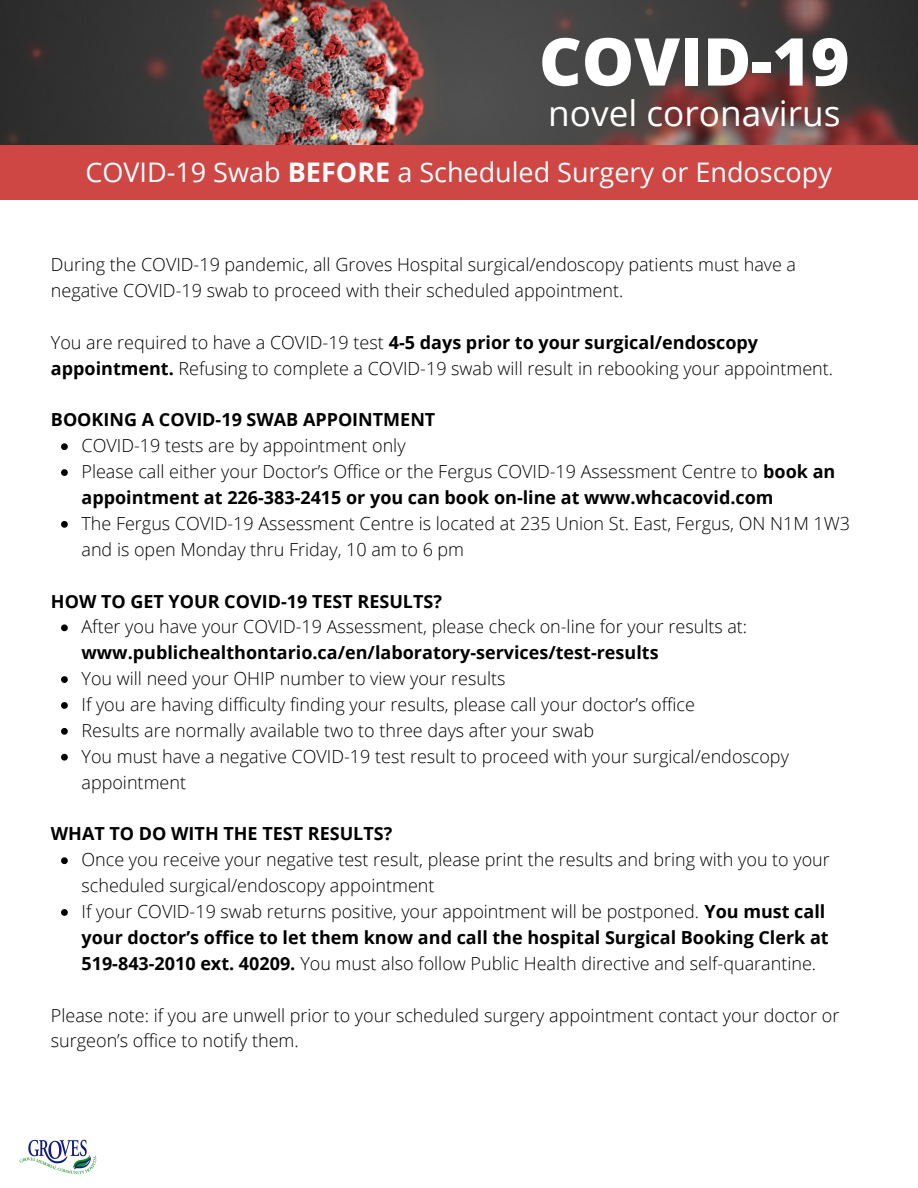
<style>
.page{position:relative;width:918px;height:1188px;background:#fff}
.page>*{position:absolute;margin:0;border:0;box-sizing:border-box;transform-origin:0 0}
.t1{font:800 66px "Open Sans";color:#fff}
.t2{font:35.25px "Open Sans";color:#fff}
.t3{font:27px "Open Sans";color:#fff}
.t4{font:300 18px/25.8px "Open Sans";color:#000}
.t5{font:700 18px "Open Sans";color:#000}
.s1{font-weight:700}
</style>
<div class="page">
<img style="left:0;top:0;width:918px;height:145px">
<div style="left:0;top:145px;width:918px;height:54px;background:#cf4744"></div>
<svg style="left:61px;top:443px;width:7px;height:7px"></svg>
<svg style="left:61px;top:469px;width:7px;height:7px"></svg>
<svg style="left:61px;top:521px;width:7px;height:7px"></svg>
<svg style="left:61px;top:624px;width:7px;height:7px"></svg>
<svg style="left:61px;top:676px;width:7px;height:7px"></svg>
<svg style="left:61px;top:702px;width:7px;height:7px"></svg>
<svg style="left:61px;top:728px;width:7px;height:7px"></svg>
<svg style="left:61px;top:754px;width:7px;height:7px"></svg>
<svg style="left:61px;top:857px;width:7px;height:7px"></svg>
<svg style="left:61px;top:909px;width:7px;height:7px"></svg>
<img style="left:19px;top:1139px;width:78px;height:36px">
<p class="t1" style="left:539px;top:15px;width:312px">COVID-19</p>
<p class="t2" style="left:548px;top:89px;width:294px">novel coronavirus</p>
<p class="t3" style="left:86px;top:154px;width:748px">COVID-19 Swab <span class="s1">BEFORE</span> a Scheduled Surgery or Endoscopy</p>
<p class="t4" style="left:51px;top:251px;width:747px">During the COVID-19 pandemic, all Groves Hospital surgical/endoscopy patients must have a negative COVID-19 swab to proceed with their scheduled appointment.</p>
<p class="t4" style="left:51px;top:329px;width:784px">You are required to have a COVID-19 test <span class="s1">4-5 days prior to your surgical/endoscopy appointment.</span> Refusing to complete a COVID-19 swab will result in rebooking your appointment.</p>
<p class="t5" style="left:51px;top:407px;width:386px">BOOKING A COVID-19 SWAB APPOINTMENT</p>
<p class="t4" style="left:82px;top:432px;width:326px">COVID-19 tests are by appointment only</p>
<p class="t4" style="left:82px;top:458px;width:755px">Please call either your Doctor’s Office or the Fergus COVID-19 Assessment Centre to <span class="s1">book an appointment at 226-383-2415 or you can book on-line at www.whcacovid.com</span></p>
<p class="t4" style="left:82px;top:510px;width:770px">The Fergus COVID-19 Assessment Centre is located at 235 Union St. East, Fergus, ON N1M 1W3 and is open Monday thru Friday, 10 am to 6 pm</p>
<p class="t5" style="left:51px;top:588px;width:393px">HOW TO GET YOUR COVID-19 TEST RESULTS?</p>
<p class="t4" style="left:82px;top:614px;width:667px">After you have your COVID-19 Assessment, please check on-line for your results at: <span class="s1">www.publichealthontario.ca/en/laboratory-services/test-results</span></p>
<p class="t4" style="left:82px;top:665px;width:425px">You will need your OHIP number to view your results</p>
<p class="t4" style="left:82px;top:691px;width:615px">If you are having difficulty finding your results, please call your doctor’s office</p>
<p class="t4" style="left:82px;top:717px;width:514px">Results are normally available two to three days after your swab</p>
<p class="t4" style="left:82px;top:743px;width:709px">You must have a negative COVID-19 test result to proceed with your surgical/endoscopy appointment</p>
<p class="t5" style="left:51px;top:821px;width:343px">WHAT TO DO WITH THE TEST RESULTS?</p>
<p class="t4" style="left:82px;top:846px;width:750px">Once you receive your negative test result, please print the results and bring with you to your scheduled surgical/endoscopy appointment</p>
<p class="t4" style="left:82px;top:898px;width:749px">If your COVID-19 swab returns positive, your appointment will be postponed. <span class="s1">You must call your doctor’s office to let them know and call the hospital Surgical Booking Clerk at<br>519-843-2010 ext. 40209.</span> You must also follow Public Health directive and self-quarantine.</p>
<p class="t4" style="left:51px;top:1002px;width:790px">Please note: if you are unwell prior to your scheduled surgery appointment contact your doctor or surgeon’s office to notify them.</p>
</div>
